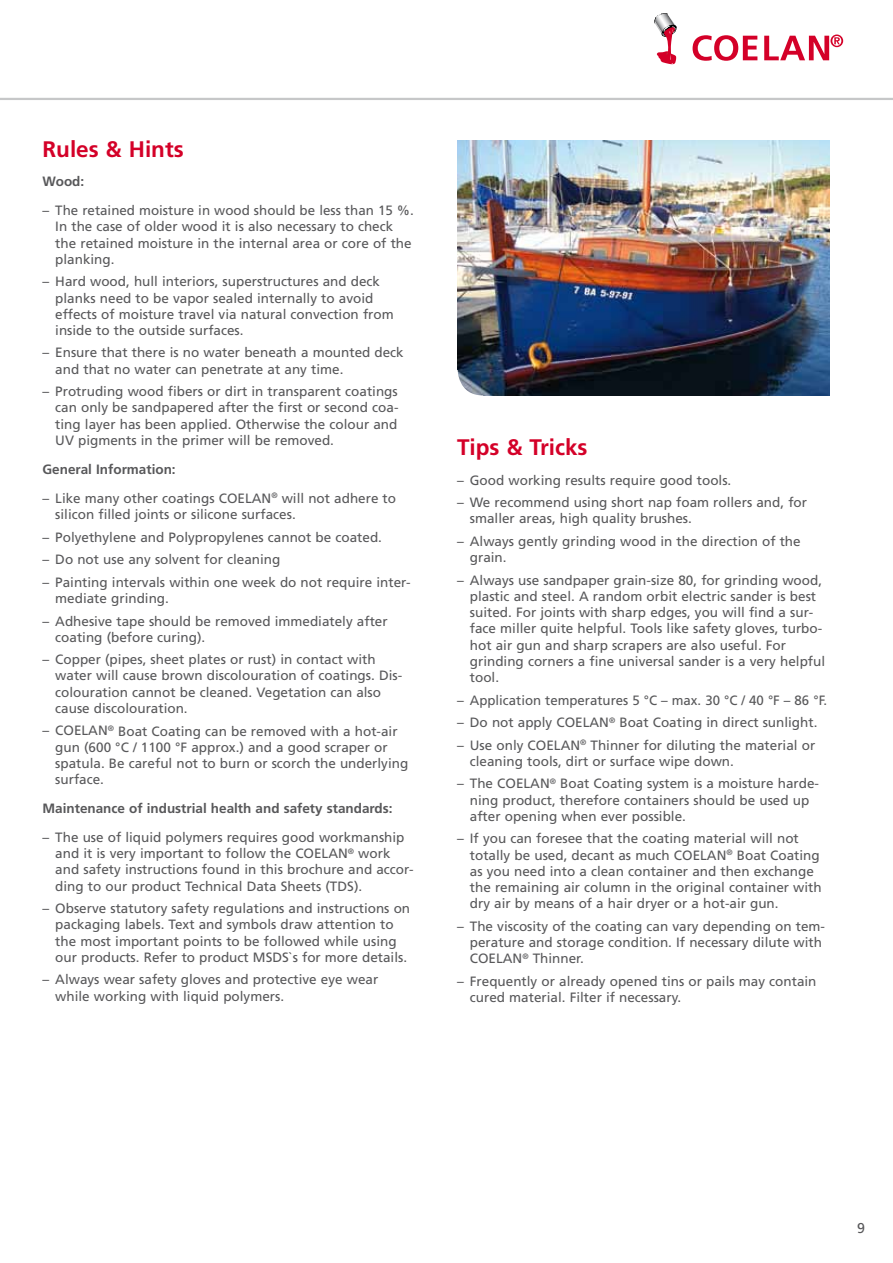
<style>
.page{position:relative;width:893px;height:1263px;background:#fff}
.page>*{position:absolute;margin:0;border:0;box-sizing:border-box;transform-origin:0 0}
.t1{font:700 22.5px "Frutiger LT";color:#d40028}
.t2{font:14.25px "Frutiger";color:#58585a}
.t3{font:13.5px/16.2px "Frutiger LT";color:#58585a}
.t4{font:700 13.5px "Frutiger LT";color:#58585a}
</style>
<div class="page">
<svg style="left:693px;top:35px;width:64px;height:26px"></svg>
<svg style="left:764px;top:35px;width:79px;height:25px"></svg>
<svg style="left:654px;top:13px;width:23px;height:51px"></svg>
<hr style="left:0;top:98px;width:893px;height:2px;background:#c6c7c8">
<img style="left:458px;top:140px;width:371px;height:255px">
<svg style="left:457px;top:370px;width:26px;height:26px"></svg>
<h1 class="t1" style="left:43px;top:136px;width:143px">Rules &amp; Hints</h1>
<p class="t4" style="left:43px;top:174px;width:43px">Wood:</p>
<p class="t3" style="left:55px;top:202px;width:360px;text-indent:-13px">– The retained moisture in wood should be less than 15 %.<br>In the case of older wood it is also necessary to check the retained moisture in the internal area or core of the planking.</p>
<p class="t3" style="left:55px;top:274px;width:340px;text-indent:-13px">– Hard wood, hull interiors, superstructures and deck planks need to be vapor sealed internally to avoid effects of moisture travel via natural convection from inside to the outside surfaces.</p>
<p class="t3" style="left:55px;top:345px;width:350px;text-indent:-13px">– Ensure that there is no water beneath a mounted deck and that no water can penetrate at any time.</p>
<p class="t3" style="left:55px;top:383px;width:345px;text-align:justify;text-indent:-13px">– Protruding wood fibers or dirt in transparent coatings can only be sandpapered after the first or second coa&shy;ting layer has been applied. Otherwise the colour and UV pigments in the primer will be removed.</p>
<p class="t4" style="left:43px;top:461px;width:135px">General Information:</p>
<p class="t3" style="left:55px;top:490px;width:342px;text-indent:-13px">– Like many other coatings COELAN<sup>®</sup> will not adhere to silicon filled joints or silicone surfaces.</p>
<p class="t3" style="left:43px;top:529px;width:341px">– Polyethylene and Polypropylenes cannot be coated.</p>
<p class="t3" style="left:43px;top:551px;width:239px">– Do not use any solvent for cleaning</p>
<p class="t3" style="left:55px;top:574px;width:357px;text-indent:-13px">– Painting intervals within one week do not require inter&shy;mediate grinding.</p>
<p class="t3" style="left:55px;top:613px;width:334px;text-indent:-13px">– Adhesive tape should be removed immediately after coating (before curing).</p>
<p class="t3" style="left:55px;top:651px;width:348px;text-indent:-13px">– Copper (pipes, sheet plates or rust) in contact with water will cause brown discolouration of coatings. Dis&shy;colouration cannot be cleaned. Vegetation can also cause discolouration.</p>
<p class="t3" style="left:55px;top:723px;width:354px;text-indent:-13px">– COELAN<sup>®</sup> Boat Coating can be removed with a hot-air gun (600 °C / 1100 °F approx.) and a good scraper or spatula. Be careful not to burn or scorch the underlying surface.</p>
<p class="t4" style="left:43px;top:800px;width:352px">Maintenance of industrial health and safety standards:</p>
<p class="t3" style="left:55px;top:829px;width:360px;text-indent:-13px">– The use of liquid polymers requires good workmanship and it is very important to follow the COELAN<sup>®</sup> work and safety instructions found in this brochure and accor&shy;ding to our product Technical Data Sheets (TDS).</p>
<p class="t3" style="left:55px;top:900px;width:356px;text-indent:-13px">– Observe statutory safety regulations and instructions on packaging labels. Text and symbols draw attention to the most important points to be followed while using our products. Refer to product MSDS`s for more details.</p>
<p class="t3" style="left:55px;top:972px;width:324px;text-indent:-13px">– Always wear safety gloves and protective eye wear while working with liquid polymers.</p>
<h1 class="t1" style="left:457px;top:434px;width:132px">Tips &amp; Tricks</h1>
<p class="t3" style="left:457px;top:472px;width:276px">– Good working results require good tools.</p>
<p class="t3" style="left:470px;top:494px;width:339px;text-indent:-13px">– We recommend using short nap foam rollers and, for smaller areas, high quality brushes.</p>
<p class="t3" style="left:470px;top:533px;width:332px;text-indent:-13px">– Always gently grinding wood in the direction of the grain.</p>
<p class="t3" style="left:470px;top:572px;width:357px;text-indent:-13px">– Always use sandpaper grain-size 80, for grinding wood, plastic and steel. A random orbit electric sander is best suited. For joints with sharp edges, you will find a sur&shy;face miller quite helpful. Tools like safety gloves, turbo&shy;hot air gun and sharp scrapers are also useful. For grinding corners a fine universal sander is a very helpful tool.</p>
<p class="t3" style="left:457px;top:692px;width:372px">– Application temperatures 5 °C – max. 30 °C / 40 °F – 86 °F.</p>
<p class="t3" style="left:457px;top:714px;width:362px">– Do not apply COELAN<sup>®</sup> Boat Coating in direct sunlight.</p>
<p class="t3" style="left:470px;top:737px;width:347px;text-indent:-13px">– Use only COELAN<sup>®</sup> Thinner for diluting the material or cleaning tools, dirt or surface wipe down.</p>
<p class="t3" style="left:470px;top:776px;width:351px;text-indent:-13px">– The COELAN<sup>®</sup> Boat Coating system is a moisture harde&shy;ning product, therefore containers should be used up after opening when ever possible.</p>
<p class="t3" style="left:470px;top:831px;width:353px;text-indent:-13px">– If you can foresee that the coating material will not totally be used, decant as much COELAN<sup>®</sup> Boat Coating as you need into a clean container and then exchange the remaining air column in the original container with dry air by means of a hair dryer or a hot-air gun.</p>
<p class="t3" style="left:470px;top:918px;width:357px;text-indent:-13px">– The viscosity of the coating can vary depending on tem&shy;perature and storage condition. If necessary dilute with<br>COELAN<sup>®</sup> Thinner.</p>
<p class="t3" style="left:470px;top:973px;width:348px;text-indent:-13px">– Frequently or already opened tins or pails may contain cured material. Filter if necessary.</p>
<p class="t2" style="left:857px;top:1219px;width:9px">9</p>
</div>
